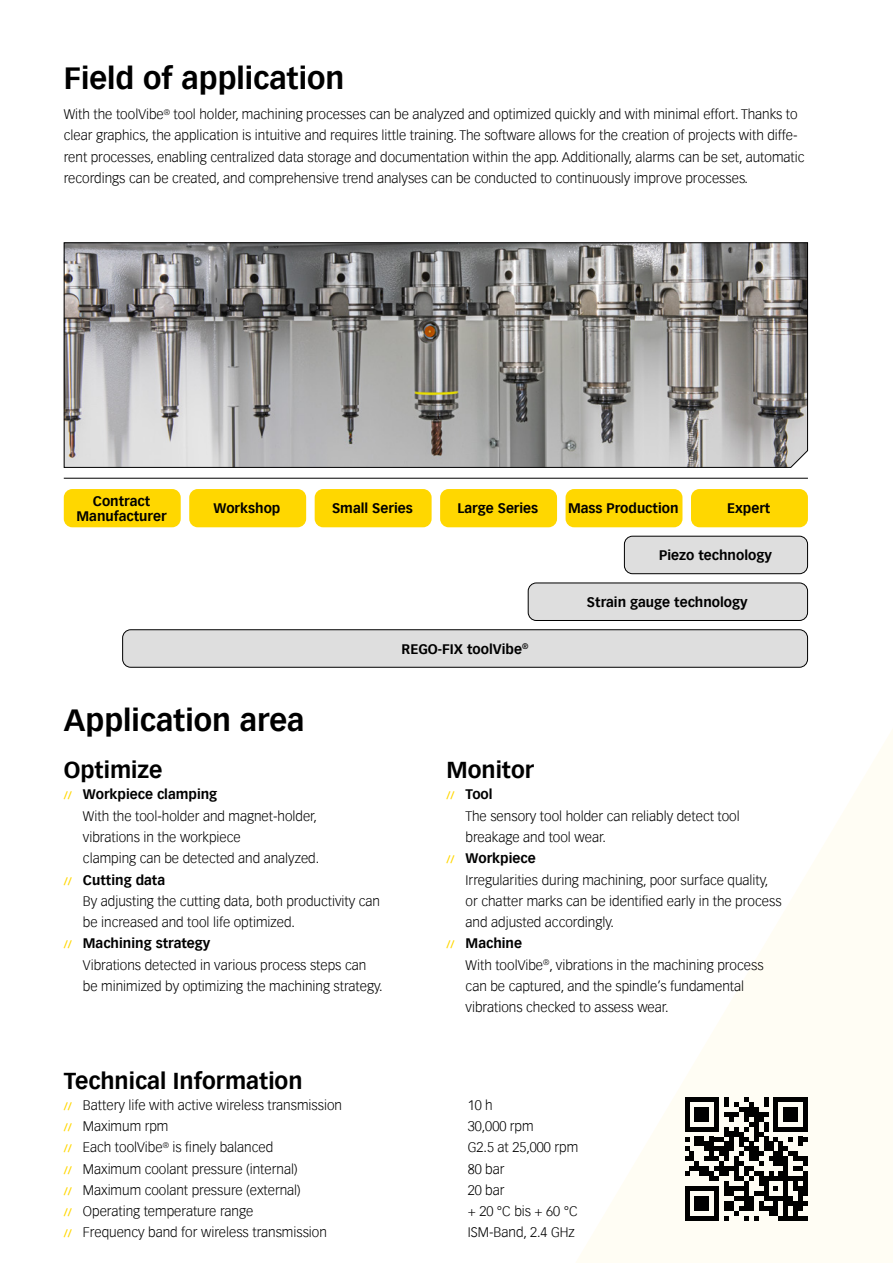
<style>
.page{position:relative;width:893px;height:1263px;background:#fff}
.page>*{position:absolute;margin:0;border:0;box-sizing:border-box;transform-origin:0 0}
.Titel{font:700 30px "Vectora Com";color:#000}
.Subline{font:700 22.5px "Vectora Com";color:#000}
.Gundtext_1spaltig{font:300 13.5px/21.3px "Vectora Com";color:#000}
.Gundtext_1spaltig-2{font:700 13.5px/14.9px "Vectora Com";color:#000;text-align:center}
.s1{font-weight:700;font-size:10.5px;color:#ffd700}
.s2{font-weight:700}
</style>
<div class="page">
<svg style="left:568px;top:242px;width:325px;height:1021px"></svg>
<svg style="left:63px;top:242px;width:745px;height:226px;background:#979695"></svg>
<hr style="left:64px;top:478px;width:744px;height:1px;background:#000">
<div style="left:64px;top:489px;width:117px;height:38px;background:#ffd700;border-radius:9px"></div>
<div style="left:189px;top:489px;width:117px;height:38px;background:#ffd700;border-radius:9px"></div>
<div style="left:315px;top:489px;width:117px;height:38px;background:#ffd700;border-radius:9px"></div>
<div style="left:440px;top:489px;width:117px;height:38px;background:#ffd700;border-radius:9px"></div>
<div style="left:566px;top:489px;width:116px;height:38px;background:#ffd700;border-radius:9px"></div>
<div style="left:691px;top:489px;width:117px;height:38px;background:#ffd700;border-radius:9px"></div>
<div style="left:624px;top:536px;width:183px;height:38px;background:#dedede;border-radius:8px"></div>
<div style="left:624px;top:536px;width:184px;height:38px;border:1px solid #000;border-radius:8px"></div>
<div style="left:528px;top:583px;width:279px;height:37px;background:#dedede;border-radius:8px"></div>
<div style="left:528px;top:583px;width:280px;height:38px;border:1px solid #000;border-radius:8px"></div>
<div style="left:123px;top:630px;width:684px;height:37px;background:#dedede;border-radius:8px"></div>
<div style="left:122px;top:629px;width:686px;height:39px;border:1px solid #000;border-radius:8px"></div>
<svg style="left:685px;top:1097px;width:123px;height:123px"></svg>
<p class="Titel" style="left:64px;top:60px;width:282px">Field of application</p>
<p class="Gundtext_1spaltig" style="left:64px;top:104px;width:742px">With the toolVibe<sup>®</sup> tool holder, machining processes can be analyzed and optimized quickly and with minimal effort. Thanks to clear graphics, the application is intuitive and requires little training. The software allows for the creation of projects with diffe&shy;rent processes, enabling centralized data storage and documentation within the app. Additionally, alarms can be set, automatic recordings can be created, and comprehensive trend analyses can be conducted to continuously improve processes.</p>
<p class="Gundtext_1spaltig-2" style="left:77px;top:494px;width:91px">Contract<br>Manufacturer</p>
<p class="Gundtext_1spaltig-2" style="left:214px;top:501px;width:68px">Workshop</p>
<p class="Gundtext_1spaltig-2" style="left:332px;top:501px;width:82px">Small Series</p>
<p class="Gundtext_1spaltig-2" style="left:457px;top:501px;width:82px">Large Series</p>
<p class="Gundtext_1spaltig-2" style="left:568px;top:501px;width:112px">Mass Production</p>
<p class="Gundtext_1spaltig-2" style="left:727px;top:501px;width:45px">Expert</p>
<p class="Gundtext_1spaltig-2" style="left:659px;top:548px;width:114px">Piezo technology</p>
<p class="Gundtext_1spaltig-2" style="left:587px;top:595px;width:162px">Strain gauge technology</p>
<p class="Gundtext_1spaltig-2" style="left:402px;top:641px;width:128px">REGO-FIX toolVibe<sup>®</sup></p>
<p class="Titel" style="left:64px;top:702px;width:242px">Application area</p>
<p class="Subline" style="left:64px;top:756px;width:100px">Optimize</p>
<p class="Gundtext_1spaltig" style="left:83px;top:784px;width:238px;text-indent:-19px"><span class="s1">//</span> <span class="s2">Workpiece clamping<br></span>With the tool-holder and magnet-holder, vibrations in the workpiece<br>clamping can be detected and analyzed.</p>
<p class="Gundtext_1spaltig" style="left:83px;top:869px;width:299px;text-indent:-19px"><span class="s1">//</span> <span class="s2">Cutting data<br></span>By adjusting the cutting data, both productivity can be increased and tool life optimized.</p>
<p class="Gundtext_1spaltig" style="left:83px;top:933px;width:301px;text-indent:-19px"><span class="s1">//</span> <span class="s2">Machining strategy<br></span>Vibrations detected in various process steps can be minimized by optimizing the machining strategy.</p>
<p class="Subline" style="left:446px;top:756px;width:89px">Monitor</p>
<p class="Gundtext_1spaltig" style="left:466px;top:784px;width:276px;text-indent:-19px"><span class="s1">//</span> <span class="s2">Tool<br></span>The sensory tool holder can reliably detect tool breakage and tool wear.</p>
<p class="Gundtext_1spaltig" style="left:466px;top:848px;width:317px;text-indent:-19px"><span class="s1">//</span> <span class="s2">Workpiece<br></span>Irregularities during machining, poor surface quality, or chatter marks can be identified early in the process and adjusted accordingly.</p>
<p class="Gundtext_1spaltig" style="left:466px;top:933px;width:299px;text-indent:-19px"><span class="s1">//</span> <span class="s2">Machine<br></span>With toolVibe<sup>®</sup>, vibrations in the machining process can be captured, and the spindle’s fundamental vibrations checked to assess wear.</p>
<p class="Subline" style="left:64px;top:1067px;width:240px">Technical Information</p>
<p class="Gundtext_1spaltig" style="left:64px;top:1094px;width:280px"><span class="s1">//</span> Battery life with active wireless transmission</p>
<p class="Gundtext_1spaltig" style="left:468px;top:1094px;width:27px">10 h</p>
<p class="Gundtext_1spaltig" style="left:64px;top:1116px;width:106px"><span class="s1">//</span> Maximum rpm</p>
<p class="Gundtext_1spaltig" style="left:468px;top:1116px;width:67px">30,000 rpm</p>
<p class="Gundtext_1spaltig" style="left:64px;top:1137px;width:211px"><span class="s1">//</span> Each toolVibe<sup>®</sup> is finely balanced</p>
<p class="Gundtext_1spaltig" style="left:468px;top:1137px;width:112px">G2.5 at 25,000 rpm</p>
<p class="Gundtext_1spaltig" style="left:64px;top:1158px;width:235px"><span class="s1">//</span> Maximum coolant pressure (internal)</p>
<p class="Gundtext_1spaltig" style="left:468px;top:1158px;width:38px">80 bar</p>
<p class="Gundtext_1spaltig" style="left:64px;top:1179px;width:238px"><span class="s1">//</span> Maximum coolant pressure (external)</p>
<p class="Gundtext_1spaltig" style="left:468px;top:1179px;width:38px">20 bar</p>
<p class="Gundtext_1spaltig" style="left:64px;top:1201px;width:191px"><span class="s1">//</span> Operating temperature range</p>
<p class="Gundtext_1spaltig" style="left:468px;top:1201px;width:111px">+ 20 °C bis + 60 °C</p>
<p class="Gundtext_1spaltig" style="left:64px;top:1222px;width:265px"><span class="s1">//</span> Frequency band for wireless transmission</p>
<p class="Gundtext_1spaltig" style="left:468px;top:1222px;width:109px">ISM-Band, 2.4 GHz</p>
</div>
